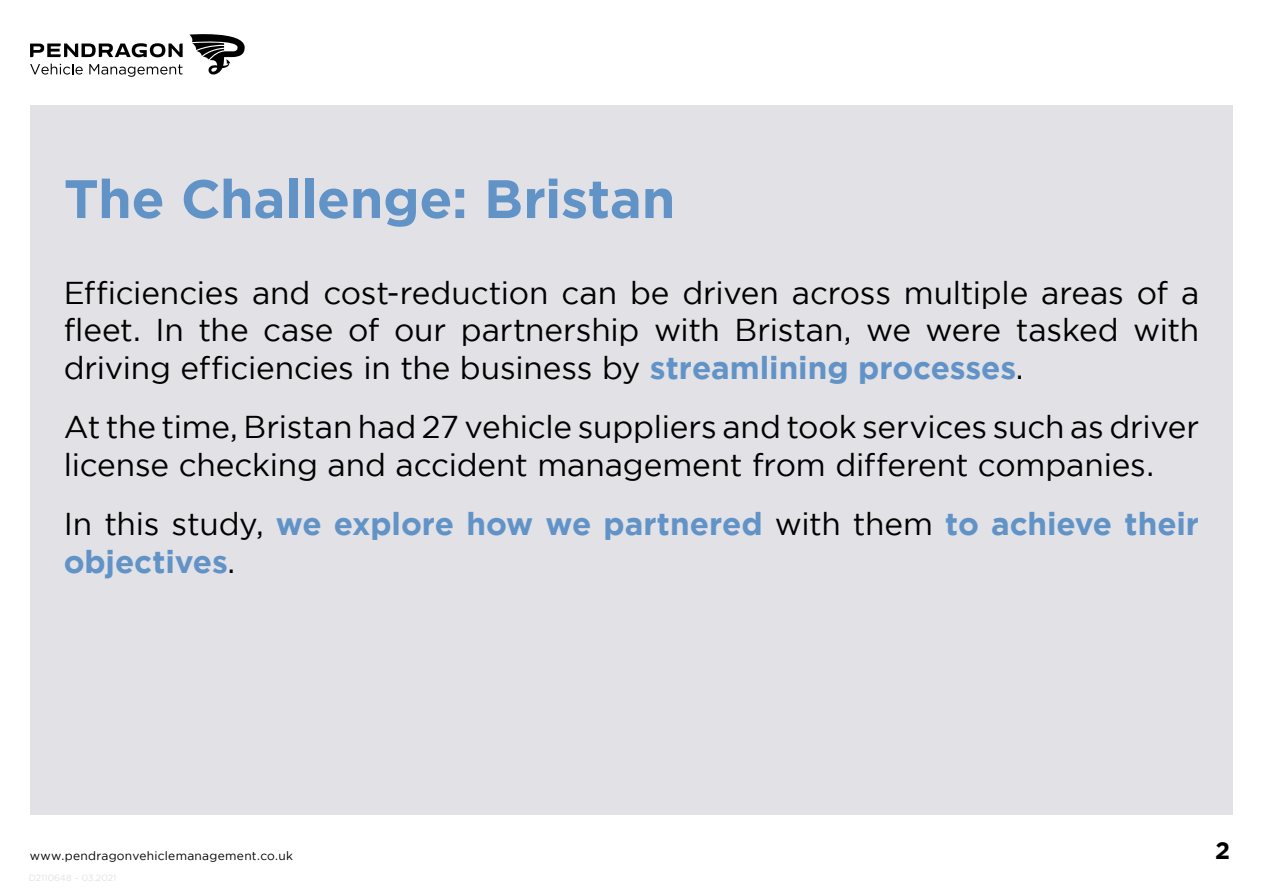
<style>
.page{position:relative;width:1263px;height:893px;background:#fff}
.page>*{position:absolute;margin:0;border:0;box-sizing:border-box;transform-origin:0 0}
.t1{font:700 54px "Gotham";letter-spacing:-.005em;color:#6293c7}
.t2{font:31.5px/37.8px "Gotham";letter-spacing:-.005em;color:#000;text-align:justify}
.t3{font:700 31.5px/37.8px "Gotham";letter-spacing:-.005em;color:#6293c7}
.t4{font:700 24px "Gotham";color:#000}
.t5{font:12px "Gotham";letter-spacing:.025em;color:#000}
.s1{font-weight:700;color:#6293c7}
.s2{font-weight:400;color:#000}
</style>
<div class="page">
<div style="left:30px;top:105px;width:1203px;height:709px;background:#e1e1e6"></div>
<svg style="left:189px;top:34px;width:56px;height:41px"></svg>
<svg style="left:30px;top:43px;width:153px;height:14px"></svg>
<svg style="left:30px;top:64px;width:53px;height:11px"></svg>
<svg style="left:89px;top:64px;width:94px;height:13px"></svg>
<h1 class="t1" style="left:64px;top:168px;width:613px">The Challenge: Bristan</h1>
<p class="t2" style="left:64px;top:273px;width:1137px">Efficiencies and cost-reduction can be driven across multiple areas of a fleet. In the case of our partnership with Bristan, we were tasked with driving efficiencies in the business by <span class="s1">streamlining processes</span>.</p>
<p class="t2" style="left:64px;top:408px;width:1137px">At the time, Bristan had 27 vehicle suppliers and took services such as driver license checking and accident management from different companies.</p>
<p class="t3" style="left:64px;top:504px;width:1137px"><span class="s2">In this study,</span> we explore how we partnered <span class="s2">with them</span> to achieve their objectives<span class="s2">.</span></p>
<p class="t5" style="left:30px;top:849px;width:265px">www.pendragonvehiclemanagement.co.uk</p>
<p class="t4" style="left:1215px;top:837px;width:16px">2</p>
</div>
